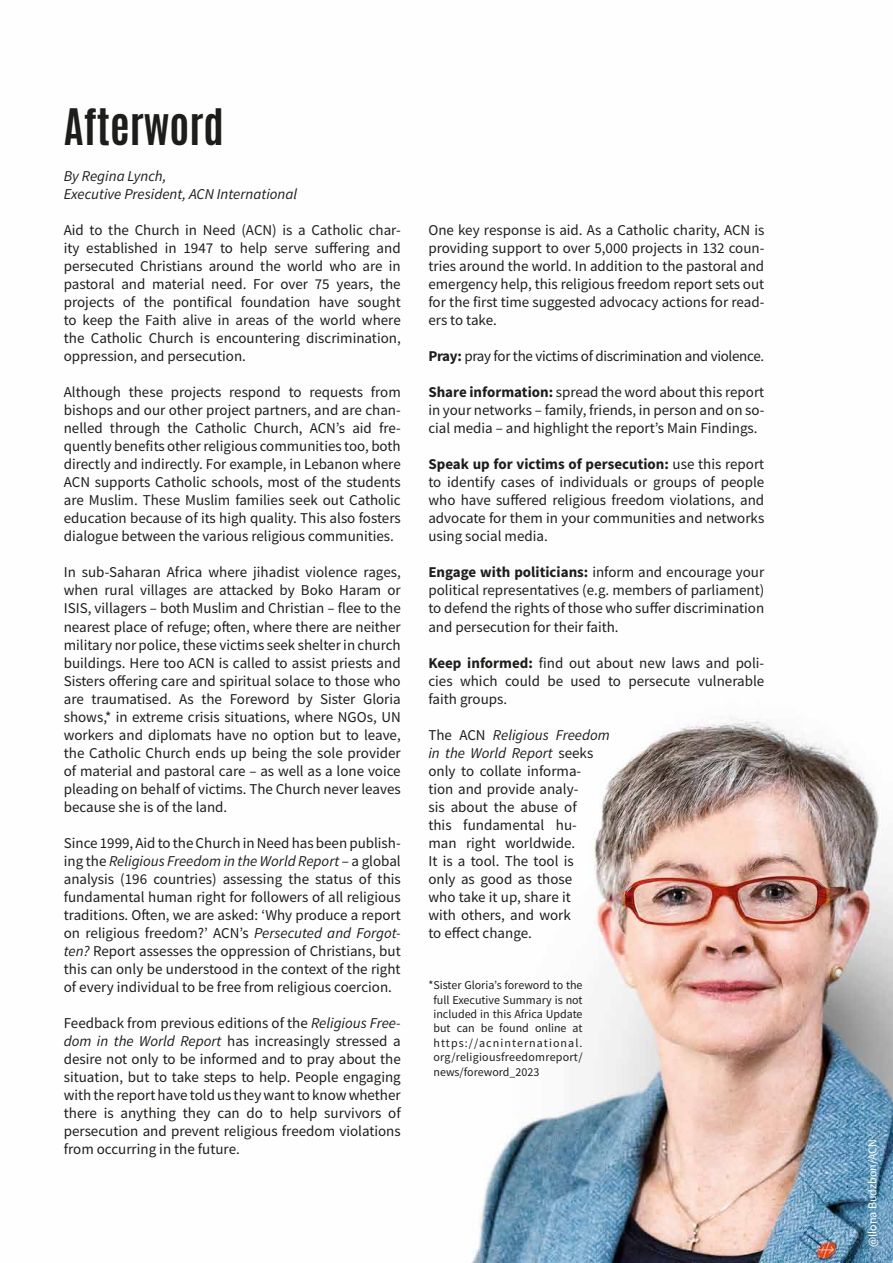
<style>
.page{position:relative;width:893px;height:1263px;background:#fff}
.page>*{position:absolute;margin:0;border:0;box-sizing:border-box;transform-origin:0 0}
.t1{font:700 42px "Antonio";color:#1d1d1b}
.t2{font:15px/18px "Source Sans Pro";color:#1d1d1b;text-align:justify}
.t3{font:15px "Source Sans Pro";letter-spacing:-.02em;color:#1d1d1b}
.t4{font:italic 15px/18px "Source Sans Pro";color:#1d1d1b}
.t5{font:12px/14.4px "Source Sans Pro";letter-spacing:.02em;color:#1d1d1b;text-align:justify}
.t6{font:12px "Source Sans Pro";color:#fff}
.s1{font-style:italic}
.s2{font-weight:700}
</style>
<div class="page">
<img style="left:471px;top:717px;width:422px;height:546px">
<h1 class="t1" style="left:64px;top:107px;width:162px">Afterword</h1>
<p class="t4" style="left:64px;top:168px;width:235px">By Regina Lynch,<br>Executive President, ACN International</p>
<p class="t2" style="left:64px;top:222px;width:338px">Aid to the Church in Need (ACN) is a Catholic char&shy;ity established in 1947 to help serve suffering and persecuted Christians around the world who are in pastoral and material need. For over 75 years, the projects of the pontifical foundation have sought to keep the Faith alive in areas of the world where the Catholic Church is encountering discrimination, oppression, and persecution.</p>
<p class="t2" style="left:64px;top:384px;width:338px">Although these projects respond to requests from bishops and our other project partners, and are chan&shy;nelled through the Catholic Church, ACN’s aid fre&shy;quently benefits other religious communities too, both directly and indirectly. For example, in Lebanon where ACN supports Catholic schools, most of the students are Muslim. These Muslim families seek out Catholic education because of its high quality. This also fosters dialogue between the various religious communities.</p>
<p class="t2" style="left:64px;top:564px;width:339px">In sub-Saharan Africa where jihadist violence rages, when rural villages are attacked by Boko Haram or ISIS, villagers – both Muslim and Christian – flee to the nearest place of refuge; often, where there are neither military nor police, these victims seek shelter in church buildings. Here too ACN is called to assist priests and Sisters offering care and spiritual solace to those who are traumatised. As the Foreword by Sister Gloria shows,* in extreme crisis situations, where NGOs, UN workers and diplomats have no option but to leave, the Catholic Church ends up being the sole provider of material and pastoral care – as well as a lone voice pleading on behalf of victims. The Church never leaves because she is of the land.</p>
<p class="t2" style="left:64px;top:834px;width:339px">Since 1999, Aid to the Church in Need has been publish&shy;ing the <span class="s1">Religious Freedom in the World Report</span> – a global analysis (196 countries) assessing the status of this fundamental human right for followers of all religious traditions. Often, we are asked: ‘Why produce a report on religious freedom?’ ACN’s <span class="s1">Persecuted and Forgot&shy;ten?</span> Report assesses the oppression of Christians, but this can only be understood in the context of the right of every individual to be free from religious coercion.</p>
<p class="t2" style="left:64px;top:1014px;width:339px">Feedback from previous editions of the <span class="s1">Religious Free&shy;dom in the World Report</span> has increasingly stressed a desire not only to be informed and to pray about the situation, but to take steps to help. People engaging with the report have told us they want to know whether there is anything they can do to help survivors of persecution and prevent religious freedom violations from occurring in the future.</p>
<p class="t2" style="left:428px;top:222px;width:337px">One key response is aid. As a Catholic charity, ACN is providing support to over 5,000 projects in 132 coun&shy;tries around the world. In addition to the pastoral and emergency help, this religious freedom report sets out for the first time suggested advocacy actions for read&shy;ers to take.</p>
<p class="t3" style="left:428px;top:350px;width:337px"><span class="s2">Pray:</span> pray for the victims of discrimination and violence.</p>
<p class="t2" style="left:428px;top:384px;width:337px"><span class="s2">Share information:</span> spread the word about this report in your networks – family, friends, in person and on so&shy;cial media – and highlight the report’s Main Findings.</p>
<p class="t2" style="left:428px;top:456px;width:337px"><span class="s2">Speak up for victims of persecution:</span> use this report to identify cases of individuals or groups of people who have suffered religious freedom violations, and advocate for them in your communities and networks using social media.</p>
<p class="t2" style="left:428px;top:564px;width:337px"><span class="s2">Engage with politicians:</span> inform and encourage your political representatives (e.g. members of parliament) to defend the rights of those who suffer discrimination and persecution for their faith.</p>
<p class="t2" style="left:428px;top:654px;width:337px"><span class="s2">Keep informed:</span> find out about new laws and poli&shy;cies which could be used to persecute vulnerable faith groups.</p>
<p class="t2" style="left:428px;top:726px;width:183px;text-align:left">The ACN <span class="s1">Religious Freedom in the World Report</span> seeks only to collate informa&shy;tion and provide analy-<br>sis about the abuse of<br>this fundamental hu-<br>man right worldwide.<br>It is a tool. The tool is<br>only as good as those<br>who take it up, share it<br>with others, and work<br>to effect change.</p>
<p class="t5" style="left:433px;top:979px;width:151px;text-indent:-5px">* Sister Gloria’s foreword to the full Executive Summary is not included in this Africa Update but can be found online at https://acninternational. org/religiousfreedomreport/ news/foreword_2023</p>
<p class="t6" style="left:867px;top:1247px;width:109px;rotate:-90deg">@Ilona Budzbon/ACN</p>
</div>
